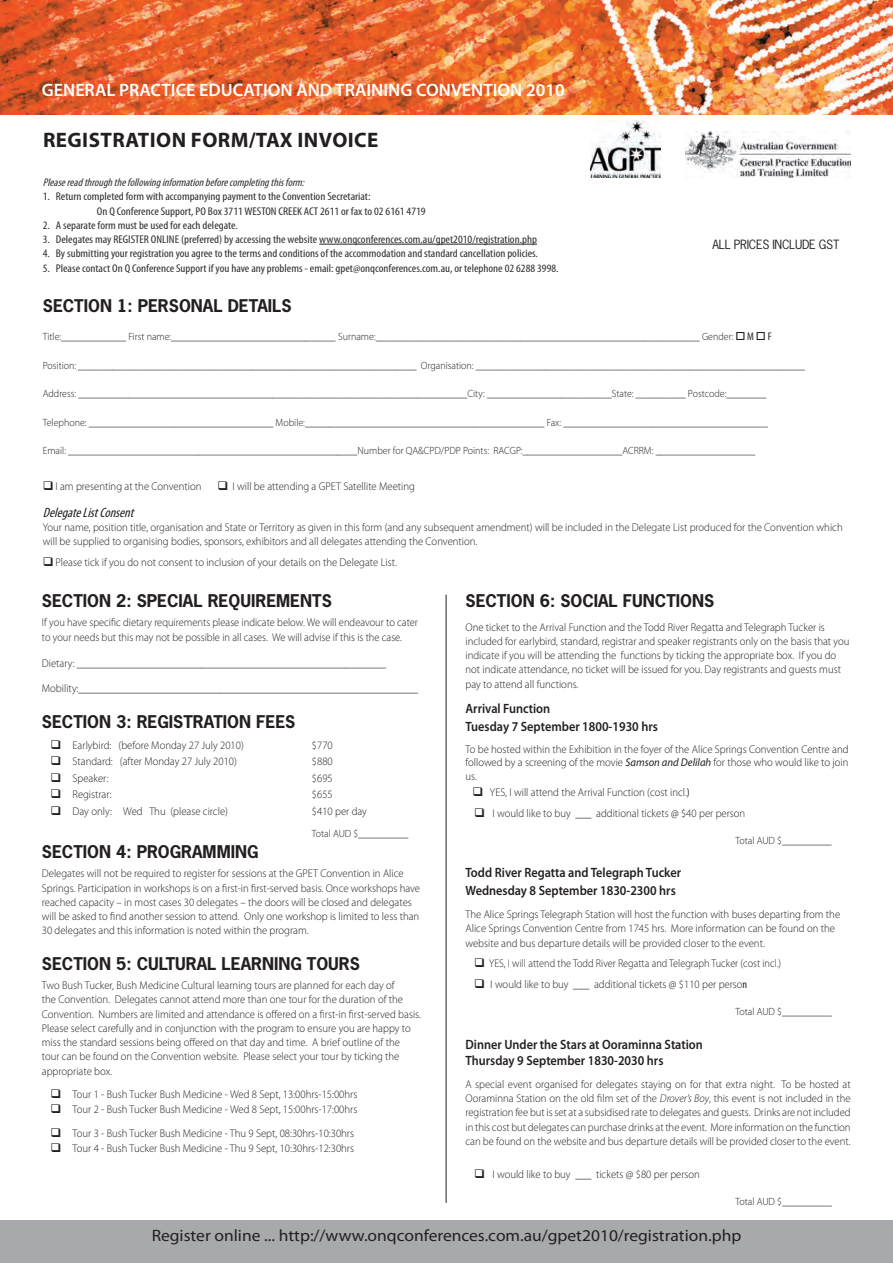
<style>
.page{position:relative;width:893px;height:1263px;background:#fff}
.page>*{position:absolute;margin:0;border:0;box-sizing:border-box;transform-origin:0 0}
.t1{font:700 21px "Myriad Pro";letter-spacing:.02em;color:#231f20}
.t2{font:600 18px "Myriad Pro";color:#fff}
.t3{font:700 16.5px "News Gothic Std";color:#231f20}
.t4{font:16.5px "Myriad Pro";color:#231f20;scale:1.06 1}
.t5{font:600 13.5px/18px "Myriad Pro";color:#231f20;scale:.91 1}
.t6{font:italic condensed 13.5px "Myriad Pro";color:#231f20}
.t7{font:12px "News Gothic Std";letter-spacing:-.02em;color:#231f20}
.t8{font:300 11.25px/14.2px "Myriad Pro";color:#231f20;scale:.95 1}
.t9{font:condensed 11.25px/14.2px "Myriad Pro";color:#312f30;scale:1.1 1}
.t10{font:300 11.25px/15px "Myriad Pro";color:#231f20;scale:.93 1}
.t11{font:300 11.25px "Myriad Pro";color:#231f20;scale:.91 1}
.t12{font:300 11.25px "Myriad Pro";color:#231f20}
.t13{font:condensed 11.1px "Myriad Pro";color:#231f20}
.t14{font:italic condensed 11.1px "Myriad Pro";color:#312f30}
.t15{font:300 10.5px "Myriad Pro";color:#231f20;scale:.95 1}
.s1{font-weight:400;font-stretch:condensed;font-size:11.1px}
.s2{font-size:11.25px}
.s3{font-weight:300;font-stretch:normal;font-size:11.25px}
.s4{font-weight:300;font-stretch:normal;font-size:10.5px}
.s5{font-weight:400;font-style:italic}
.s6{font-weight:400;font-stretch:condensed}
.s7{font-style:italic}
</style>
<div class="page">
<hr style="left:319px;top:244px;width:218px;height:1px;background:#231f20">
<img style="left:0;top:0;width:893px;height:115px">
<div style="left:0;top:1220px;width:893px;height:43px;background:#a8a9ad"></div>
<hr style="left:446px;top:595px;width:1px;height:608px;background:#231f20">
<img style="left:590px;top:120px;width:70px;height:58px">
<img style="left:686px;top:131px;width:164px;height:47px">
<h2 class="t2" style="left:42px;top:83px;width:524px">GENERAL PRACTICE EDUCATION AND TRAINING CONVENTION 2010</h2>
<h1 class="t1" style="left:43px;top:132px;width:337px">REGISTRATION FORM/TAX INVOICE</h1>
<p class="t14" style="left:43px;top:179px;width:265px">Pleaseread through thefollowing information beforecompleting thisform:</p>
<p class="t9" style="left:97px;top:190px;width:300px;text-indent:-54px">1. Return completed form with accompanying payment to the Convention Secretariat:<br>On Q Conference Support, PO Box 3711 WESTON CREEK ACT 2611 or fax to 02 6161 4719</p>
<p class="t9" style="left:43px;top:219px;width:179px">2. A separate form must be used for each delegate.</p>
<p class="t9" style="left:43px;top:233px;width:451px">3. Delegates may REGISTER ONLINE (preferred) by accessing the website www.onqconferences.com.au/gpet2010/registration.php</p>
<p class="t9" style="left:43px;top:247px;width:452px">4. By submitting your registration you agree to the terms and conditions of the accommodation and standard cancellation policies.</p>
<p class="t9" style="left:43px;top:262px;width:470px">5. Please contact On Q Conference Support if you have any problems - email: gpet@onqconferences.com.au, or telephone 02 6288 3998.</p>
<h3 class="t3" style="left:43px;top:296px;width:250px">SECTION 1: PERSONAL DETAILS</h3>
<p class="t15" style="left:43px;top:333px;width:769px">Title:_____________ First name:_________________________________ Surname:_________________________________________________________________ Gender: □ <span class="s1">M</span> □ <span class="s1">F</span></p>
<p class="t15" style="left:43px;top:361px;width:804px">Position: ____________________________________________________________________ Organisation: __________________________________________________________________</p>
<p class="t15" style="left:43px;top:390px;width:763px">Address: ______________________________________________________________________________City: _________________________State: __________ Postcode:________</p>
<p class="t15" style="left:43px;top:418px;width:765px">Telephone: _____________________________________ Mobile:________________________________________________ Fax: _________________________________________</p>
<p class="t15" style="left:43px;top:447px;width:751px">Email: __________________________________________________________Number for QA&amp;CPD/PDP Points: RACGP:____________________ACRRM: ____________________</p>
<p class="t8" style="left:43px;top:480px;width:169px">❑ I am presenting at the Convention</p>
<p class="t8" style="left:217px;top:480px;width:209px">❑ I will be attending a GPET Satellite Meeting</p>
<p class="t6" style="left:43px;top:508px;width:95px">DelegateListConsent</p>
<p class="t8" style="left:43px;top:521px;width:843px">Your name, position title, organisation and State or Territory as given in this form (and any subsequent amendment) will be included in the Delegate List produced for the Convention which will be supplied to organising bodies, sponsors, exhibitors and all delegates attending the Convention.</p>
<p class="t8" style="left:43px;top:556px;width:374px">❑ Please tick if you do not consent to inclusion of your details on the Delegate List.</p>
<p class="t7" style="left:712px;top:236px;width:128px">ALL PRICES INCLUDE GST</p>
<h3 class="t3" style="left:42px;top:592px;width:291px">SECTION 2: SPECIAL REQUIREMENTS</h3>
<p class="t10" style="left:42px;top:616px;width:406px">If you have specific dietary requirements please indicate below. We will endeavour to cater to your needs but this may not be possible in all cases. We will advise if this is the case.</p>
<p class="t15" style="left:42px;top:659px;width:364px"><span class="s2">Dietary:</span> ______________________________________________________________</p>
<p class="t13" style="left:42px;top:684px;width:378px"><span class="s3">Mobility</span><span class="s4">:</span>____________________________________________________________</p>
<h3 class="t3" style="left:42px;top:712px;width:255px">SECTION 3: REGISTRATION FEES</h3>
<p class="t8" style="left:50px;top:739px;width:205px">❑ Earlybird: (before Monday 27 July 2010)</p>
<p class="t8" style="left:312px;top:739px;width:23px">$770</p>
<p class="t8" style="left:50px;top:756px;width:198px">❑ Standard: (after Monday 27 July 2010)</p>
<p class="t8" style="left:312px;top:756px;width:23px">$880</p>
<p class="t8" style="left:50px;top:772px;width:63px">❑ Speaker:</p>
<p class="t8" style="left:312px;top:772px;width:23px">$695</p>
<p class="t8" style="left:50px;top:789px;width:66px">❑ Registrar:</p>
<p class="t8" style="left:312px;top:789px;width:23px">$655</p>
<p class="t8" style="left:50px;top:805px;width:188px">❑ Day only: Wed Thu (please circle)</p>
<p class="t8" style="left:312px;top:805px;width:59px">$410 per day</p>
<p class="t15" style="left:312px;top:830px;width:103px">Total AUD $__________</p>
<h3 class="t3" style="left:42px;top:843px;width:218px">SECTION 4: PROGRAMMING</h3>
<p class="t8" style="left:42px;top:868px;width:400px">Delegates will not be required to register for sessions at the GPET Convention in Alice Springs. Participation in workshops is on a first-in first-served basis. Once workshops have reached capacity – in most cases 30 delegates – the doors will be closed and delegates will be asked to find another session to attend. Only one workshop is limited to less than 30 delegates and this information is noted within the program.</p>
<h3 class="t3" style="left:42px;top:955px;width:320px">SECTION 5: CULTURAL LEARNING TOURS</h3>
<p class="t8" style="left:42px;top:979px;width:400px">Two Bush Tucker, Bush Medicine Cultural learning tours are planned for each day of<br>the Convention. Delegates cannot attend more than one tour for the duration of the Convention. Numbers are limited and attendance is offered on a first-in first-served basis.<br>Please select carefully and in conjunction with the program to ensure you are happy to miss the standard sessions being offered on that day and time. A brief outline of the<br>tour can be found on the Convention website. Please select your tour by ticking the appropriate box.</p>
<p class="t8" style="left:50px;top:1088px;width:325px">❑ Tour 1 - Bush Tucker Bush Medicine - Wed 8 Sept, 13:00hrs-15:00hrs</p>
<p class="t8" style="left:50px;top:1103px;width:325px">❑ Tour 2 - Bush Tucker Bush Medicine - Wed 8 Sept, 15:00hrs-17:00hrs</p>
<p class="t8" style="left:50px;top:1127px;width:321px">❑ Tour 3 - Bush Tucker Bush Medicine - Thu 9 Sept, 08:30hrs-10:30hrs</p>
<p class="t8" style="left:50px;top:1142px;width:321px">❑ Tour 4 - Bush Tucker Bush Medicine - Thu 9 Sept, 10:30hrs-12:30hrs</p>
<h3 class="t3" style="left:465px;top:592px;width:250px">SECTION 6: SOCIAL FUNCTIONS</h3>
<p class="t8" style="left:465px;top:621px;width:406px">One ticket to the Arrival Function and the Todd River Regatta and Telegraph Tucker is included for earlybird, standard, registrar and speaker registrants only on the basis that you indicate if you will be attending the functions by ticking the appropriate box. If you do not indicate attendance, no ticket will be issued for you. Day registrants and guests must pay to attend all functions.</p>
<p class="t5" style="left:465px;top:701px;width:213px">Arrival Function<br>Tuesday 7 September 1800-1930 hrs</p>
<p class="t8" style="left:465px;top:743px;width:405px;line-height:13.5px;text-align:justify">To be hosted within the Exhibition in the foyer of the Alice Springs Convention Centre and followed by a screening of the movie <span class="s5">Samson and Delilah</span> for those who would like to join us.</p>
<p class="t8" style="left:472px;top:786px;width:230px">❑ YES, I will attend the Arrival Function (cost incl.<span class="s6">)</span></p>
<p class="t8" style="left:474px;top:807px;width:287px">❑ I would like to buy ___ additional tickets @ $40 per person</p>
<p class="t15" style="left:735px;top:836px;width:103px">Total AUD $__________</p>
<p class="t5" style="left:465px;top:865px;width:238px">Todd River Regatta and Telegraph Tucker<br>Wednesday 8 September 1830-2300 hrs</p>
<p class="t8" style="left:465px;top:908px;width:396px">The Alice Springs Telegraph Station will host the function with buses departing from the<br>Alice Springs Convention Centre from 1745 hrs. More information can be found on the website and bus departure details will be provided closer to the event.</p>
<p class="t11" style="left:474px;top:959px;width:339px">❑ YES, I will attend the Todd River Regatta and Telegraph Tucker (cost incl.)</p>
<p class="t12" style="left:474px;top:980px;width:275px">❑ I would like to buy ___ additional tickets @ $110 per perso<span class="s6">n</span></p>
<p class="t15" style="left:735px;top:1008px;width:103px">Total AUD $__________</p>
<p class="t5" style="left:465px;top:1037px;width:262px;line-height:16.5px">Dinner Under the Stars at Ooraminna Station<br>Thursday 9 September 1830-2030 hrs</p>
<p class="t8" style="left:465px;top:1078px;width:407px;text-align:justify">A special event organised for delegates staying on for that extra night. To be hosted at Ooraminna Station on the old film set of the <span class="s7">Drover’s Boy</span>, this event is not included in the registration fee but is set at a subsidised rate to delegates and guests. Drinks are not included in this cost but delegates can purchase drinks at the event. More information on the function can be found on the website and bus departure details will be provided closer to the event.</p>
<p class="t8" style="left:474px;top:1169px;width:239px">❑ I would like to buy ___ tickets @ $80 per person</p>
<p class="t15" style="left:735px;top:1198px;width:103px">Total AUD $__________</p>
<h3 class="t4" style="left:152px;top:1230px;width:558px">Register online ... http://www.onqconferences.com.au/gpet2010/registration.php</h3>
</div>
